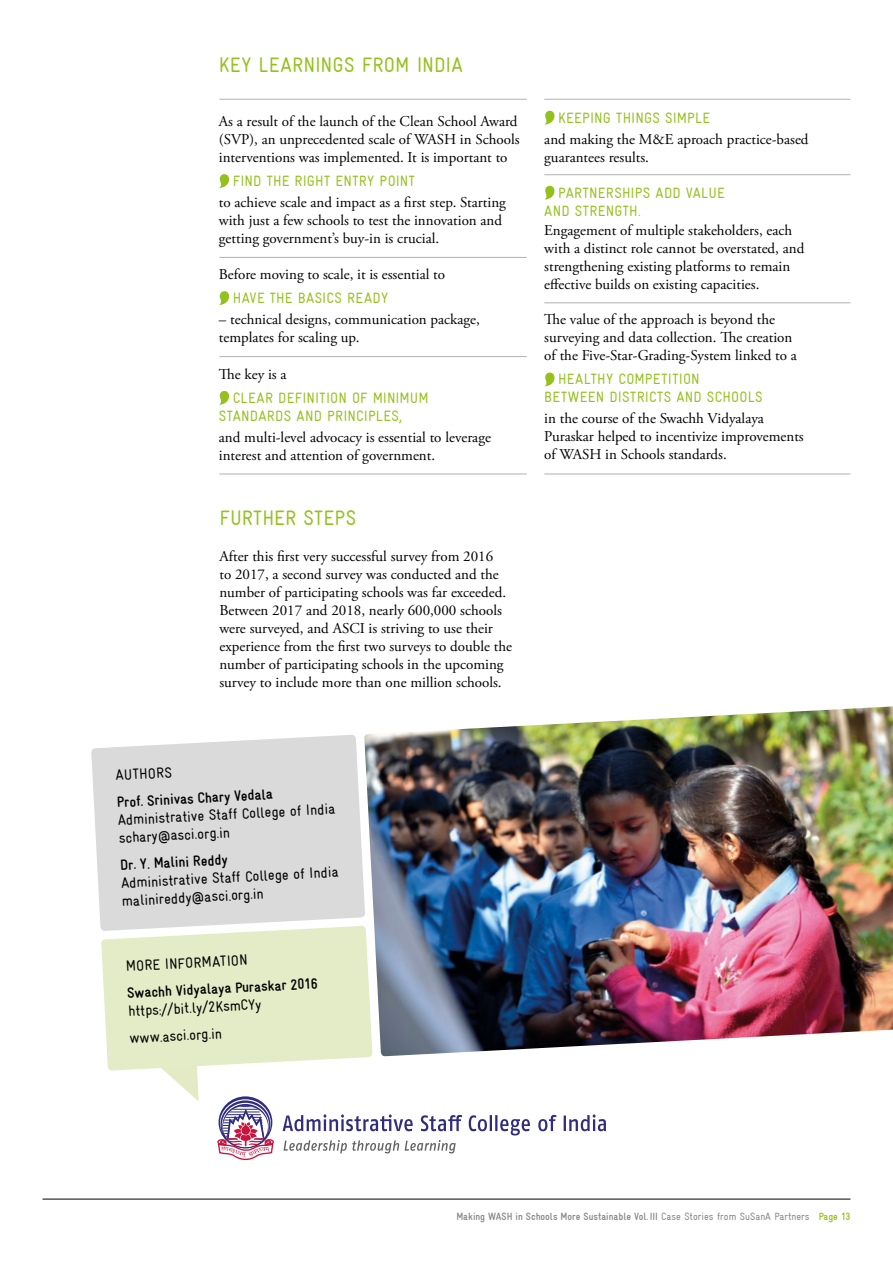
<style>
.page{position:relative;width:893px;height:1263px;background:#fff}
.page>*{position:absolute;margin:0;border:0;box-sizing:border-box;transform-origin:0 0}
.t1{font:21px "Gravur Condensed";letter-spacing:.015em;color:#95c11f}
.t2{font:15px/18px "Adobe Garamond Pro";color:#000}
.t3{font:15px/18px "Gravur Condensed";letter-spacing:.02em;color:#95c11f}
.t4{font:15px/18px "Gravur Condensed";color:#000}
.t5{font:700 15px "Gravur Condensed";color:#000}
.t6{font:700 10.5px "Gravur Condensed";color:#878787}
.s1{font-weight:400}
.s2{color:#95c11f}
</style>
<div class="page">
<hr style="left:43px;top:1199px;width:807px;height:1px;background:#000">
<svg style="left:219px;top:174px;width:10px;height:14px"></svg>
<svg style="left:219px;top:291px;width:10px;height:14px"></svg>
<svg style="left:219px;top:391px;width:10px;height:14px"></svg>
<svg style="left:544px;top:111px;width:11px;height:14px"></svg>
<svg style="left:544px;top:186px;width:11px;height:14px"></svg>
<svg style="left:545px;top:373px;width:10px;height:13px"></svg>
<svg style="left:91px;top:735px;width:273px;height:193px;background:#ddd"></svg>
<img style="left:364px;top:706px;width:529px;height:339px">
<hr style="left:219px;top:257px;width:308px;height:1px;background:#b3b2b2">
<hr style="left:219px;top:99px;width:308px;height:1px;background:#b3b2b2">
<hr style="left:544px;top:99px;width:306px;height:1px;background:#b3b2b2">
<hr style="left:219px;top:356px;width:308px;height:1px;background:#b3b2b2">
<hr style="left:219px;top:474px;width:308px;height:1px;background:#b3b2b2">
<hr style="left:544px;top:174px;width:306px;height:1px;background:#b3b2b2">
<hr style="left:544px;top:302px;width:306px;height:1px;background:#b3b2b2">
<hr style="left:544px;top:474px;width:306px;height:1px;background:#b3b2b2">
<svg style="left:101px;top:926px;width:505px;height:235px"></svg>
<h1 class="t1" style="left:219px;top:53px;width:246px">KEY LEARNINGS FROM INDIA</h1>
<p class="t2" style="left:219px;top:113px;width:302px">As a result of the launch of the Clean School Award (SVP), an unprecedented scale of WASH in Schools interventions was implemented. It is important to</p>
<p class="t3" style="left:233px;top:172px;width:184px">FIND THE RIGHT ENTRY POINT</p>
<p class="t2" style="left:219px;top:194px;width:289px">to achieve scale and impact as a first step. Starting with just a few schools to test the innovation and getting government’s buy-in is crucial.</p>
<p class="t2" style="left:219px;top:266px;width:228px">Before moving to scale, it is essential to</p>
<p class="t3" style="left:233px;top:289px;width:157px">HAVE THE BASICS READY</p>
<p class="t2" style="left:219px;top:311px;width:263px">– technical designs, communication package, templates for scaling up.</p>
<p class="t2" style="left:219px;top:366px;width:69px">The key is a</p>
<p class="t3" style="left:219px;top:389px;width:211px;text-indent:14px">CLEAR DEFINITION OF MINIMUM<br>STANDARDS AND PRINCIPLES,</p>
<p class="t2" style="left:219px;top:429px;width:274px">and multi-level advocacy is essential to leverage interest and attention of government.</p>
<h1 class="t1" style="left:219px;top:505px;width:138px">FURTHER STEPS</h1>
<p class="t2" style="left:219px;top:547px;width:294px">After this first very successful survey from 2016<br>to 2017, a second survey was conducted and the number of participating schools was far exceeded.<br>Between 2017 and 2018, nearly 600,000 schools were surveyed, and ASCI is striving to use their experience from the first two surveys to double the number of participating schools in the upcoming survey to include more than one million schools.</p>
<p class="t3" style="left:558px;top:108px;width:153px">KEEPING THINGS SIMPLE</p>
<p class="t2" style="left:544px;top:130px;width:266px">and making the M&amp;E aproach practice-based guarantees results.</p>
<p class="t3" style="left:544px;top:183px;width:182px;text-indent:14px">PARTNERSHIPS ADD VALUE<br>AND STRENGTH.</p>
<p class="t2" style="left:544px;top:222px;width:262px">Engagement of multiple stakeholders, each with a distinct role cannot be overstated, and strengthening existing platforms to remain effective builds on existing capacities.</p>
<p class="t2" style="left:544px;top:311px;width:254px">The value of the approach is beyond the surveying and data collection. The creation of the Five-Star-Grading-System linked to a</p>
<p class="t3" style="left:544px;top:370px;width:220px;text-indent:14px">HEALTHY COMPETITION<br>BETWEEN DISTRICTS AND SCHOOLS</p>
<p class="t2" style="left:544px;top:410px;width:261px">in the course of the Swachh Vidyalaya<br>Puraskar helped to incentivize improvements of WASH in Schools standards.</p>
<p class="t4" style="left:115px;top:766px;width:58px;rotate:-3deg">AUTHORS</p>
<p class="t5" style="left:116px;top:794px;width:158px;rotate:-3deg">Prof. Srinivas Chary Vedala</p>
<p class="t4" style="left:117px;top:811px;width:219px;rotate:-3deg">Administrative Staff College of India schary@asci.org.in</p>
<p class="t5" style="left:120px;top:857px;width:109px;rotate:-3deg">Dr. Y. Malini Reddy</p>
<p class="t4" style="left:121px;top:874px;width:219px;rotate:-3deg">Administrative Staff College of India malinireddy@asci.org.in</p>
<p class="t4" style="left:125px;top:957px;width:123px;rotate:-3deg">MORE INFORMATION</p>
<p class="t5" style="left:127px;top:985px;width:192px;rotate:-3deg">Swachh Vidyalaya Puraskar 2016</p>
<p class="t4" style="left:128px;top:997px;width:135px;line-height:27px;rotate:-3deg">https://bit.ly/2KsmCYy www.asci.org.in</p>
<p class="t6" style="left:456px;top:1211px;width:396px">Making WASH in Schools More Sustainable Vol.III <span class="s1">Case Stories from SuSanA Partners</span> <span class="s2">Page 13</span></p>
</div>
